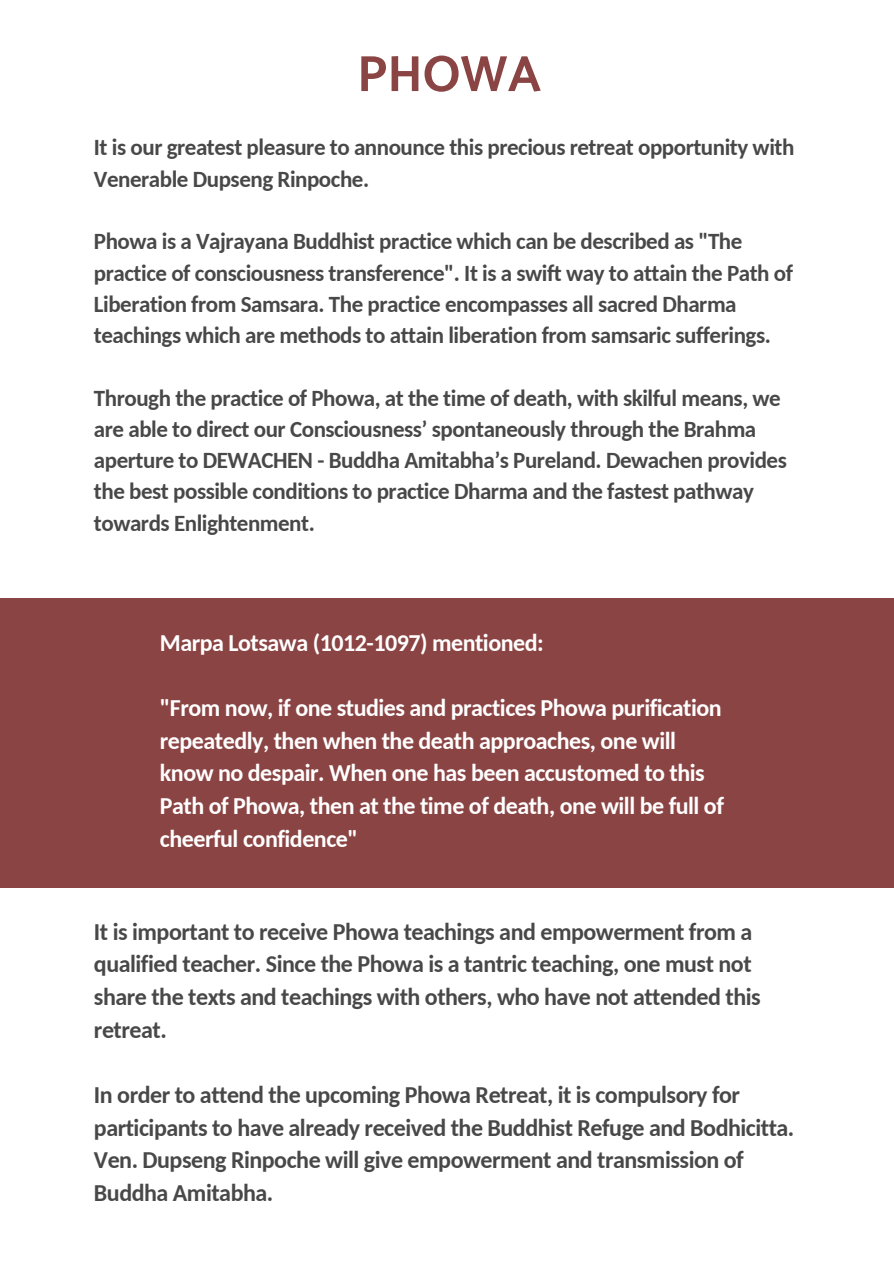
<style>
.page{position:relative;width:894px;height:1264px;background:#fff}
.page>*{position:absolute;margin:0;border:0;box-sizing:border-box;transform-origin:0 0}
.t1{font:700 51px "Catamaran";color:#8b4444}
.t2{font:700 24px/32.7px "Carlito";letter-spacing:-.02em;color:#484848}
.t3{font:700 24px/32.7px "Carlito";letter-spacing:-.02em;color:#fff}
.t4{font:700 22.95px/31.2px "Carlito";letter-spacing:-.02em;color:#484848}
</style>
<div class="page">
<div style="left:0;top:598px;width:893px;height:290px;background:#8b4444"></div>
<h1 class="t1" style="left:357px;top:44px;width:186px">PHOWA</h1>
<p class="t4" style="left:94px;top:134px;width:701px">It is our greatest pleasure to announce this precious retreat opportunity with<br>Venerable Dupseng Rinpoche.</p>
<p class="t4" style="left:94px;top:228px;width:700px">Phowa is a Vajrayana Buddhist practice which can be described as "The practice of consciousness transference". It is a swift way to attain the Path of Liberation from Samsara. The practice encompasses all sacred Dharma teachings which are methods to attain liberation from samsaric sufferings.</p>
<p class="t4" style="left:94px;top:384px;width:694px">Through the practice of Phowa, at the time of death, with skilful means, we are able to direct our Consciousness’ spontaneously through the Brahma aperture to DEWACHEN - Buddha Amitabha’s Pureland. Dewachen provides the best possible conditions to practice Dharma and the fastest pathway towards Enlightenment.</p>
<p class="t3" style="left:160px;top:628px;width:385px">Marpa Lotsawa (1012-1097) mentioned:</p>
<p class="t3" style="left:160px;top:693px;width:565px">"From now, if one studies and practices Phowa purification repeatedly, then when the death approaches, one will know no despair. When one has been accustomed to this Path of Phowa, then at the time of death, one will be full of cheerful confidence"</p>
<p class="t2" style="left:94px;top:917px;width:668px">It is important to receive Phowa teachings and empowerment from a qualified teacher. Since the Phowa is a tantric teaching, one must not share the texts and teachings with others, who have not attended this retreat.</p>
<p class="t2" style="left:94px;top:1080px;width:701px">In order to attend the upcoming Phowa Retreat, it is compulsory for participants to have already received the Buddhist Refuge and Bodhicitta.<br>Ven. Dupseng Rinpoche will give empowerment and transmission of Buddha Amitabha.</p>
</div>
